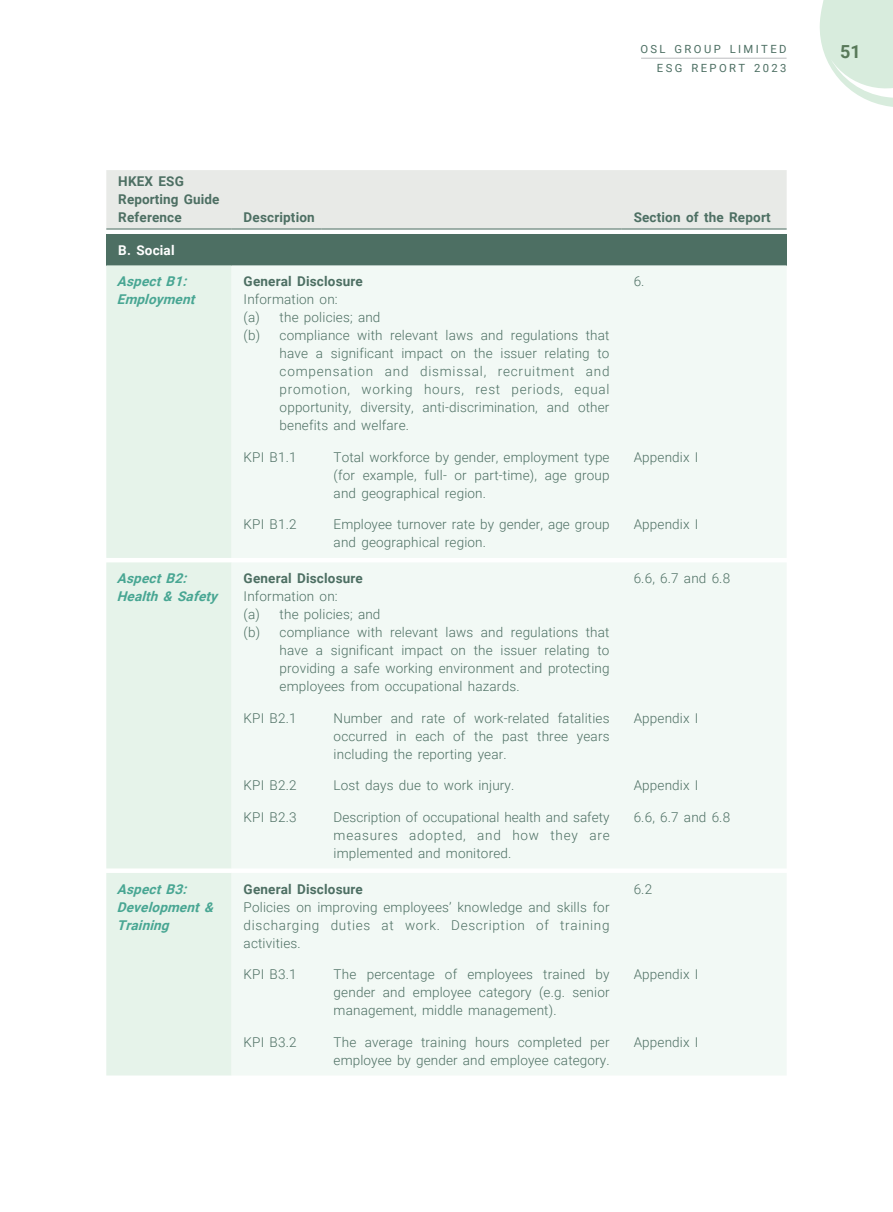
<style>
.page{position:relative;width:893px;height:1212px;background:#fff}
.page>*{position:absolute;margin:0;border:0;box-sizing:border-box;transform-origin:0 0}
.t1{font:700 18px "Roboto";color:#587959}
._01_Body_Text{font:300 13.5px/18px "Roboto";letter-spacing:.01em;color:#4d6f63;text-align:justify}
._01_Body_Text-2{font:700 13.5px "Roboto";letter-spacing:.015em;color:#4d6f63}
._15_Table_Stub{font:italic 700 13.5px/18px "Roboto";color:#48a693}
._15_Table_Stub-2{font:700 13.5px/18px "Roboto";letter-spacing:.01em;color:#4d6f63}
._15_Table_Stub-3{font:700 13.5px "Roboto";letter-spacing:.015em;color:#fff}
.t2{font:11.25px/19.5px "Roboto";letter-spacing:.21em;color:#4d6f63;text-align:right}
</style>
<div class="page">
<svg style="left:819px;top:0;width:74px;height:107px"></svg>
<hr style="left:641px;top:58px;width:146px;height:1px;background:#bcbdc0">
<div style="left:106px;top:170px;width:681px;height:59px;background:#e8eae7"></div>
<div style="left:106px;top:234px;width:681px;height:31px;background:#4d6f63"></div>
<div style="left:106px;top:265px;width:126px;height:810px;background:#e6f3ea"></div>
<div style="left:232px;top:265px;width:555px;height:810px;background:#f2f9f5"></div>
<hr style="left:106px;top:229px;width:126px;height:1px;background:#4d6f63">
<hr style="left:232px;top:229px;width:90px;height:1px;background:#4d6f63">
<hr style="left:322px;top:229px;width:300px;height:1px;background:#4d6f63">
<hr style="left:622px;top:229px;width:165px;height:1px;background:#4d6f63">
<p class="t2" style="left:640px;top:38px;width:148px">OSL GROUP LIMITED<br>ESG REPORT 2023</p>
<p class="_15_Table_Stub-2" style="left:118px;top:172px;width:103px">HKEX ESG<br>Reporting Guide<br>Reference</p>
<p class="_01_Body_Text-2" style="left:244px;top:208px;width:73px">Description</p>
<p class="_01_Body_Text-2" style="left:634px;top:208px;width:138px">Section of the Report</p>
<p class="_15_Table_Stub-3" style="left:118px;top:240px;width:58px">B. Social</p>
<p class="_15_Table_Stub" style="left:117px;top:272px;width:84px">AspectB1:<br>Employment</p>
<p class="_01_Body_Text-2" style="left:244px;top:272px;width:121px">General Disclosure</p>
<p class="_01_Body_Text" style="left:244px;top:290px;width:96px">Information on:</p>
<p class="_01_Body_Text" style="left:244px;top:308px;width:138px">(a) the policies; and</p>
<p class="_01_Body_Text" style="left:280px;top:326px;width:331px;text-indent:-36px">(b) compliance with relevant laws and regulations that have a significant impact on the issuer relating to compensation and dismissal, recruitment and promotion, working hours, rest periods, equal opportunity, diversity, anti-discrimination, and other benefits and welfare.</p>
<p class="_01_Body_Text" style="left:634px;top:272px;width:12px">6.</p>
<p class="_01_Body_Text" style="left:244px;top:447px;width:54px">KPI B1.1</p>
<p class="_01_Body_Text" style="left:334px;top:447px;width:277px">Total workforce by gender, employment type (for example, full- or part-time), age group and geographical region.</p>
<p class="_01_Body_Text" style="left:634px;top:447px;width:66px">Appendix I</p>
<p class="_01_Body_Text" style="left:244px;top:515px;width:54px">KPI B1.2</p>
<p class="_01_Body_Text" style="left:334px;top:515px;width:277px">Employee turnover rate by gender, age group and geographical region.</p>
<p class="_01_Body_Text" style="left:634px;top:515px;width:66px">Appendix I</p>
<p class="_15_Table_Stub" style="left:117px;top:569px;width:106px">AspectB2:<br>Health&amp; Safety</p>
<p class="_01_Body_Text-2" style="left:244px;top:569px;width:121px">General Disclosure</p>
<p class="_01_Body_Text" style="left:244px;top:587px;width:96px">Information on:</p>
<p class="_01_Body_Text" style="left:244px;top:605px;width:138px">(a) the policies; and</p>
<p class="_01_Body_Text" style="left:280px;top:623px;width:331px;text-indent:-36px">(b) compliance with relevant laws and regulations that have a significant impact on the issuer relating to providing a safe working environment and protecting employees from occupational hazards.</p>
<p class="_01_Body_Text" style="left:634px;top:569px;width:98px">6.6, 6.7 and 6.8</p>
<p class="_01_Body_Text" style="left:244px;top:708px;width:54px">KPI B2.1</p>
<p class="_01_Body_Text" style="left:334px;top:708px;width:277px">Number and rate of work-related fatalities occurred in each of the past three years including the reporting year.</p>
<p class="_01_Body_Text" style="left:634px;top:708px;width:66px">Appendix I</p>
<p class="_01_Body_Text" style="left:244px;top:776px;width:54px">KPI B2.2</p>
<p class="_01_Body_Text" style="left:334px;top:776px;width:182px">Lost days due to work injury.</p>
<p class="_01_Body_Text" style="left:634px;top:776px;width:66px">Appendix I</p>
<p class="_01_Body_Text" style="left:244px;top:807px;width:54px">KPI B2.3</p>
<p class="_01_Body_Text" style="left:334px;top:807px;width:278px">Description of occupational health and safety measures adopted, and how they are implemented and monitored.</p>
<p class="_01_Body_Text" style="left:634px;top:807px;width:98px">6.6, 6.7 and 6.8</p>
<p class="_15_Table_Stub" style="left:117px;top:879px;width:102px">AspectB3:<br>Development&amp;<br>Training</p>
<p class="_01_Body_Text-2" style="left:244px;top:879px;width:121px">General Disclosure</p>
<p class="_01_Body_Text" style="left:244px;top:897px;width:367px">Policies on improving employees’ knowledge and skills for discharging duties at work. Description of training activities.</p>
<p class="_01_Body_Text" style="left:634px;top:879px;width:20px">6.2</p>
<p class="_01_Body_Text" style="left:244px;top:965px;width:54px">KPI B3.1</p>
<p class="_01_Body_Text" style="left:334px;top:965px;width:278px">The percentage of employees trained by gender and employee category (e.g. senior management, middle management).</p>
<p class="_01_Body_Text" style="left:634px;top:965px;width:66px">Appendix I</p>
<p class="_01_Body_Text" style="left:244px;top:1032px;width:54px">KPI B3.2</p>
<p class="_01_Body_Text" style="left:334px;top:1032px;width:277px">The average training hours completed per employee by gender and employee category.</p>
<p class="_01_Body_Text" style="left:634px;top:1032px;width:66px">Appendix I</p>
<h1 class="t1" style="left:840px;top:39px;width:22px">51</h1>
</div>
